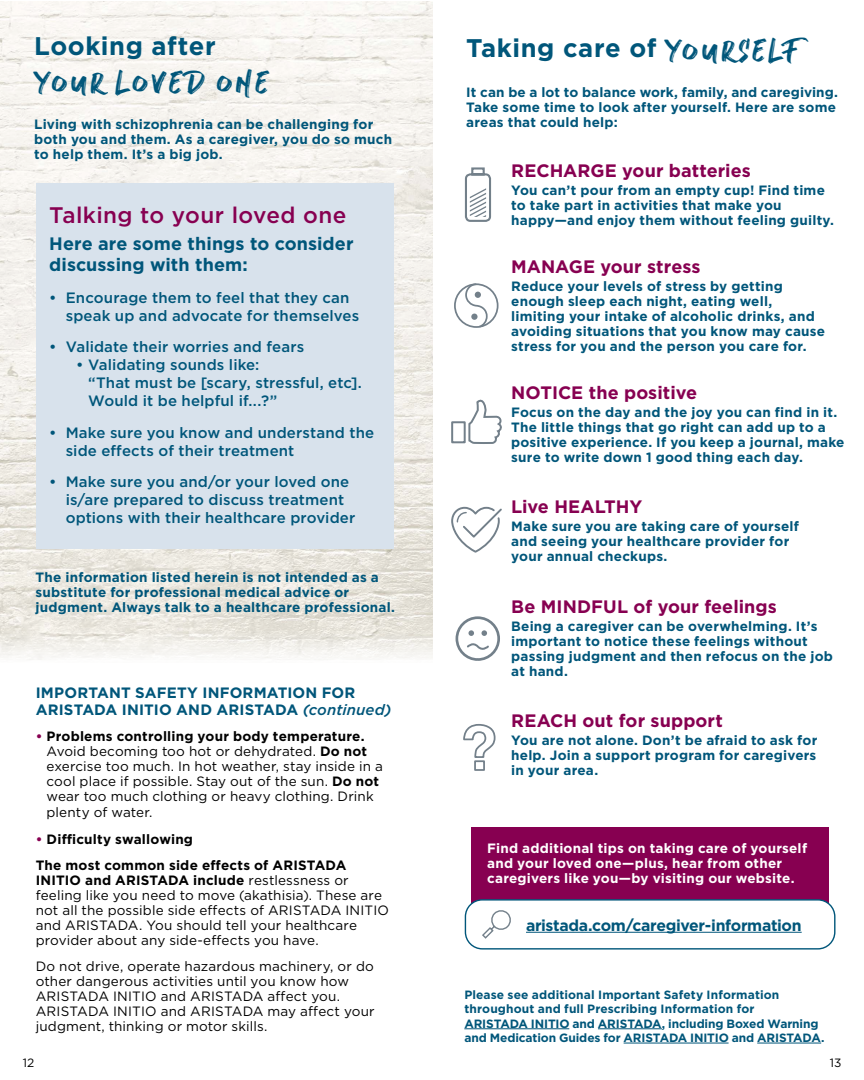
<style>
.page{position:relative;width:864px;height:1080px;background:#fff}
.page>*{position:absolute;margin:0;border:0;box-sizing:border-box;transform-origin:0 0}
.t1{font:45px "stronger";letter-spacing:.055em;color:#00567a}
.t2{font:700 25.5px "Gotham";letter-spacing:.02em;color:#00567a}
.t3{font:500 22.5px "Gotham";letter-spacing:.02em;color:#870051}
.t4{font:700 18px "Gotham";color:#870051}
.t5{font:700 18px/21px "Gotham";letter-spacing:.005em;color:#00567a}
.t6{font:700 15.75px "Gotham";letter-spacing:-.02em;color:#00567a}
.t7{font:500 15px/18px "Gotham";letter-spacing:.01em;color:#00567a}
.t8{font:700 15px/16.5px "Gotham";letter-spacing:.01em;color:#00567a}
.t9{font:700 13.5px/15px "Gotham";letter-spacing:.015em;color:#00567a}
.t10{font:13.5px/15px "Gotham";letter-spacing:.01em;color:#000}
.t11{font:700 13.5px/15px "Gotham";letter-spacing:.015em;color:#fff}
.t12{font:700 13.5px/25.8px "Gotham";letter-spacing:.015em;color:#000}
.t13{font:700 12px/14.2px "Gotham";letter-spacing:-.005em;color:#00567a}
.t14{font:12px "Gotham";color:#000}
.s1{font-weight:500;font-style:italic}
.s2{font-weight:700;color:#870051}
.s3{font-weight:700}
.s4{color:#870051}
.s5{font-family:"stronger";font-weight:400;font-size:45px}
</style>
<div class="page">
<img style="left:0;top:2px;width:432px;height:658px">
<div style="left:36px;top:183px;width:358px;height:366px;background:#d8e2ec"></div>
<hr style="left:464px;top:1028px;width:105px;height:1px;background:#00567a">
<hr style="left:598px;top:1028px;width:64px;height:1px;background:#00567a">
<hr style="left:624px;top:1043px;width:105px;height:1px;background:#00567a">
<hr style="left:757px;top:1043px;width:64px;height:1px;background:#00567a">
<div style="left:456px;top:616px;width:44px;height:45px;border:3px solid #73808a;border-radius:50%"></div>
<svg style="left:466px;top:630px;width:24px;height:25px"></svg>
<svg style="left:464px;top:167px;width:28px;height:55px"></svg>
<svg style="left:468px;top:399px;width:34px;height:45px"></svg>
<div style="left:451px;top:421px;width:15px;height:22px;border:2px solid #73808a"></div>
<svg style="left:451px;top:506px;width:51px;height:47px"></svg>
<div style="left:454px;top:283px;width:45px;height:45px;border:2px solid #73808a;border-radius:50%"></div>
<svg style="left:464px;top:283px;width:25px;height:45px"></svg>
<div style="left:471px;top:314px;width:7px;height:6px;background:#73808a;border-radius:50%"></div>
<svg style="left:463px;top:724px;width:33px;height:47px"></svg>
<div style="left:471px;top:828px;width:358px;height:104px;background:#870051"></div>
<div style="left:465px;top:900px;width:370px;height:49px;background:#fff;border-radius:17px"></div>
<div style="left:465px;top:899px;width:371px;height:51px;border:1px solid #00567a;border-radius:17px"></div>
<hr style="left:526px;top:932px;width:276px;height:1px;background:#00567a">
<svg style="left:482px;top:910px;width:29px;height:29px"></svg>
<h2 class="t2" style="left:34px;top:29px;width:183px">Looking after</h2>
<h1 class="t1" style="left:34px;top:56px;width:237px">YOUR LOVED ONE</h1>
<p class="t9" style="left:34px;top:117px;width:359px">Living with schizophrenia can be challenging for both you and them. As a caregiver, you do so much to help them. It’s a big job.</p>
<h3 class="t3" style="left:49px;top:200px;width:299px">Talking to your loved one</h3>
<h3 class="t5" style="left:49px;top:233px;width:306px">Here are some things to consider discussing with them:</h3>
<p class="t7" style="left:66px;top:288px;width:295px;text-indent:-16px">• Encourage them to feel that they can speak up and advocate for themselves</p>
<p class="t7" style="left:49px;top:338px;width:256px">• Validate their worries and fears</p>
<p class="t7" style="left:88px;top:356px;width:275px;text-indent:-12px">• Validating sounds like:<br>“That must be [scary, stressful, etc].<br>Would it be helpful if...?”</p>
<p class="t7" style="left:66px;top:423px;width:310px;text-indent:-16px">• Make sure you know and understand the side effects of their treatment</p>
<p class="t7" style="left:66px;top:473px;width:291px;text-indent:-16px">• Make sure you and/or your loved one is/are prepared to discuss treatment options with their healthcare provider</p>
<p class="t9" style="left:36px;top:570px;width:361px">The information listed herein is not intended as a substitute for professional medical advice or judgment. Always talk to a healthcare professional.</p>
<p class="t8" style="left:36px;top:685px;width:357px">IMPORTANT SAFETY INFORMATION FOR<br>ARISTADA INITIO AND ARISTADA <span class="s1">(continued)</span></p>
<p class="t10" style="left:47px;top:728px;width:338px;text-indent:-11px"><span class="s2">•</span> <span class="s3">Problems controlling your body temperature.<br></span>Avoid becoming too hot or dehydrated. <span class="s3">Do not </span>exercise too much. In hot weather, stay inside in a cool place if possible. Stay out of the sun. <span class="s3">Do not </span>wear too much clothing or heavy clothing. Drink</p>
<p class="t10" style="left:47px;top:805px;width:107px">plenty of water.</p>
<p class="t12" style="left:36px;top:827px;width:312px"><span class="s4">•</span> Difficulty swallowing<br>The most common side effects of ARISTADA</p>
<p class="t10" style="left:36px;top:873px;width:355px"><span class="s3">INITIO and ARISTADA include</span> restlessness or feeling like you need to move (akathisia). These are not all the possible side effects of ARISTADA INITIO and ARISTADA. You should tell your healthcare provider about any side-effects you have.</p>
<p class="t10" style="left:36px;top:958px;width:340px">Do not drive, operate hazardous machinery, or do other dangerous activities until you know how ARISTADA INITIO and ARISTADA affect you.<br>ARISTADA INITIO and ARISTADA may affect your judgment, thinking or motor skills.</p>
<h2 class="t2" style="left:466px;top:31px;width:335px">Taking care of <span class="s5">YOURSELF</span></h2>
<p class="t9" style="left:466px;top:84px;width:373px">It can be a lot to balance work, family, and caregiving.<br>Take some time to look after yourself. Here are some areas that could help:</p>
<h3 class="t4" style="left:511px;top:158px;width:241px">RECHARGE your batteries</h3>
<p class="t9" style="left:511px;top:182px;width:324px">You can’t pour from an empty cup! Find time to take part in activities that make you happy—and enjoy them without feeling guilty.</p>
<h3 class="t4" style="left:511px;top:254px;width:191px">MANAGE your stress</h3>
<p class="t9" style="left:511px;top:278px;width:315px">Reduce your levels of stress by getting enough sleep each night, eating well, limiting your intake of alcoholic drinks, and avoiding situations that you know may cause stress for you and the person you care for.</p>
<h3 class="t4" style="left:511px;top:381px;width:187px">NOTICE the positive</h3>
<p class="t9" style="left:511px;top:405px;width:335px">Focus on the day and the joy you can find in it.<br>The little things that go right can add up to a positive experience. If you keep a journal, make sure to write down 1 good thing each day.</p>
<h3 class="t4" style="left:511px;top:495px;width:133px">Live HEALTHY</h3>
<p class="t9" style="left:511px;top:519px;width:289px">Make sure you are taking care of yourself and seeing your healthcare provider for your annual checkups.</p>
<h3 class="t4" style="left:511px;top:595px;width:267px">Be MINDFUL of your feelings</h3>
<p class="t9" style="left:511px;top:619px;width:323px">Being a caregiver can be overwhelming. It’s important to notice these feelings without passing judgment and then refocus on the job at hand.</p>
<h3 class="t4" style="left:511px;top:709px;width:213px">REACH out for support</h3>
<p class="t9" style="left:511px;top:733px;width:308px;text-align:justify">You are not alone. Don’t be afraid to ask for help. Join a support program for caregivers in your area.</p>
<p class="t11" style="left:487px;top:841px;width:321px">Find additional tips on taking care of yourself and your loved one—plus, hear from other caregivers like you—by visiting our website.</p>
<p class="t6" style="left:526px;top:915px;width:277px">aristada.com/caregiver-information</p>
<p class="t13" style="left:464px;top:988px;width:362px">Please see additional Important Safety Information throughout and full Prescribing Information for<br>ARISTADA INITIO and ARISTADA, including Boxed Warning and Medication Guides for ARISTADA INITIO and ARISTADA.</p>
<p class="t14" style="left:23px;top:1055px;width:13px">12</p>
<p class="t14" style="left:830px;top:1055px;width:13px">13</p>
</div>
